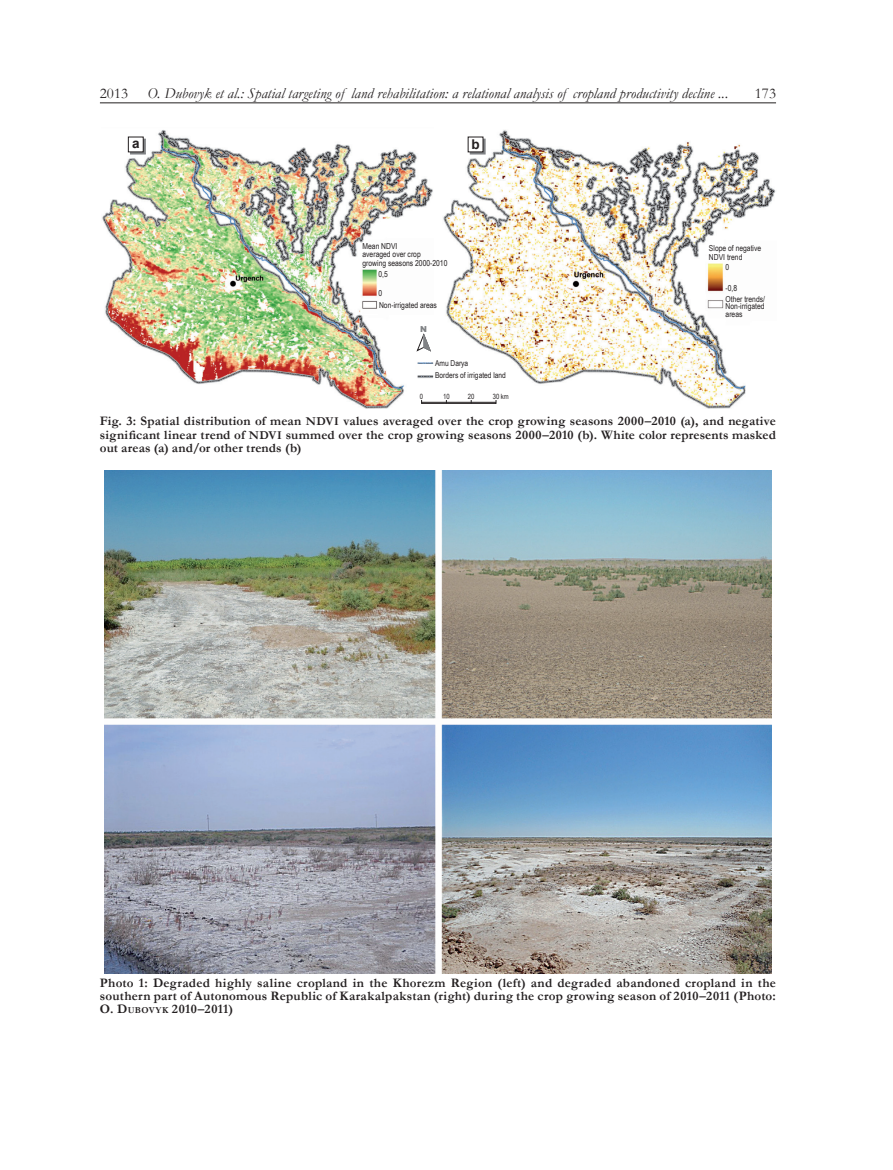
<style>
.page{position:relative;width:893px;height:1170px;background:#fff}
.page>*{position:absolute;margin:0;border:0;box-sizing:border-box;transform-origin:0 0}
.t1{font:15px "Garamond Dirk Italic";letter-spacing:.005em;color:#231f20}
.t2{font:15px "Garamond";color:#231f20}
.t3{font:700 13.5px "Arial";color:#231f20}
.t4{font:700 13.05px/13px "Garamond";letter-spacing:.015em;color:#231f20;text-align:justify}
.t5{font:8.25px/8.2px "Arial Narrow";color:#231f20}
.t6{font:900 8.25px "Arial";color:#808285}
.t7{font:8.1px "Arial Narrow";color:#231f20}
.t8{font:7.2px "Arial Narrow";color:#231f20}
.s1{font-size:12px}
.s2{font-style:inherit}
.s3{font-size:9.15px}
</style>
<div class="page">
<hr style="left:100px;top:103px;width:676px;height:1px;background:#231f20">
<img style="left:102px;top:130px;width:332px;height:278px">
<img style="left:442px;top:130px;width:334px;height:279px">
<img style="left:415px;top:361px;width:19px;height:18px">
<div style="left:470px;top:139px;width:15px;height:15px;border:1px solid #808285"></div>
<div style="left:130px;top:139px;width:15px;height:15px;background:#3b393a"></div>
<div style="left:130px;top:139px;width:16px;height:15px;border:1px solid #808285"></div>
<hr style="left:422px;top:402px;width:74px;height:1px;background:#231f20">
<div style="left:468px;top:137px;width:15px;height:15px;background:#fff"></div>
<div style="left:128px;top:137px;width:15px;height:15px;background:#fff"></div>
<div style="left:128px;top:137px;width:15px;height:15px;border:1px solid #231f20"></div>
<svg style="left:417px;top:332px;width:14px;height:19px"></svg>
<img style="left:104px;top:471px;width:668px;height:502px">
<p class="t2" style="left:100px;top:83px;width:30px">2013</p>
<p class="t1" style="left:148px;top:83px;width:582px">O. Dubovyk et al.: Spatial targeting of land rehabilitation: a relational analysis of cropland productivity decline ...</p>
<p class="t2" style="left:755px;top:83px;width:23px">173</p>
<p class="t3" style="left:132px;top:135px;width:9px">a</p>
<p class="t3" style="left:472px;top:135px;width:10px">b</p>
<p class="t5" style="left:362px;top:242px;width:86px">Mean NDVI<br>averaged over crop<br>growing seasons 2000-2010</p>
<p class="t5" style="left:709px;top:244px;width:54px">Slope of negative</p>
<p class="t5" style="left:709px;top:253px;width:35px">NDVI trend</p>
<p class="t5" style="left:725px;top:262px;width:5px">0</p>
<p class="t5" style="left:726px;top:282px;width:41px;line-height:10.8px">-0,8<br>Other trends/</p>
<p class="t5" style="left:726px;top:302px;width:41px;line-height:7.5px">Non-irrigated areas</p>
<p class="t5" style="left:378px;top:269px;width:11px">0,5</p>
<p class="t5" style="left:378px;top:288px;width:5px">0</p>
<p class="t5" style="left:379px;top:301px;width:59px">Non-irrigated areas</p>
<p class="t6" style="left:420px;top:323px;width:8px">N</p>
<p class="t7" style="left:435px;top:357px;width:35px">Amu Darya</p>
<p class="t7" style="left:435px;top:369px;width:72px">Borders of irrigated land</p>
<p class="t8" style="left:420px;top:391px;width:5px">0</p>
<p class="t8" style="left:443px;top:391px;width:8px">10</p>
<p class="t8" style="left:468px;top:391px;width:8px">20</p>
<p class="t8" style="left:493px;top:391px;width:18px">30 km</p>
<p class="t4" style="left:100px;top:415px;width:678px">Fig. 3: Spatial distribution of mean <span class="s1">NDVI</span> values averaged over the crop growing seasons 2000–2010 (a), and negative significant linear trend of <span class="s1">NDVI</span> summed over the crop growing seasons 2000–2010 (b). White color represents masked out areas (a) and/or other trends (b)</p>
<p class="t4" style="left:100px;top:976px;width:677px">Photo 1: Degraded highly saline cropland in the Khorezm Region (left) and degraded abandoned cropland in the southern part of Autonomous Republic of Karakalpakstan (right) during the crop growing season of 2010–2011 (Photo:<br><span class="s2">O. D</span><span class="s3">ubOvyk</span> 2010–2011)</p>
</div>
